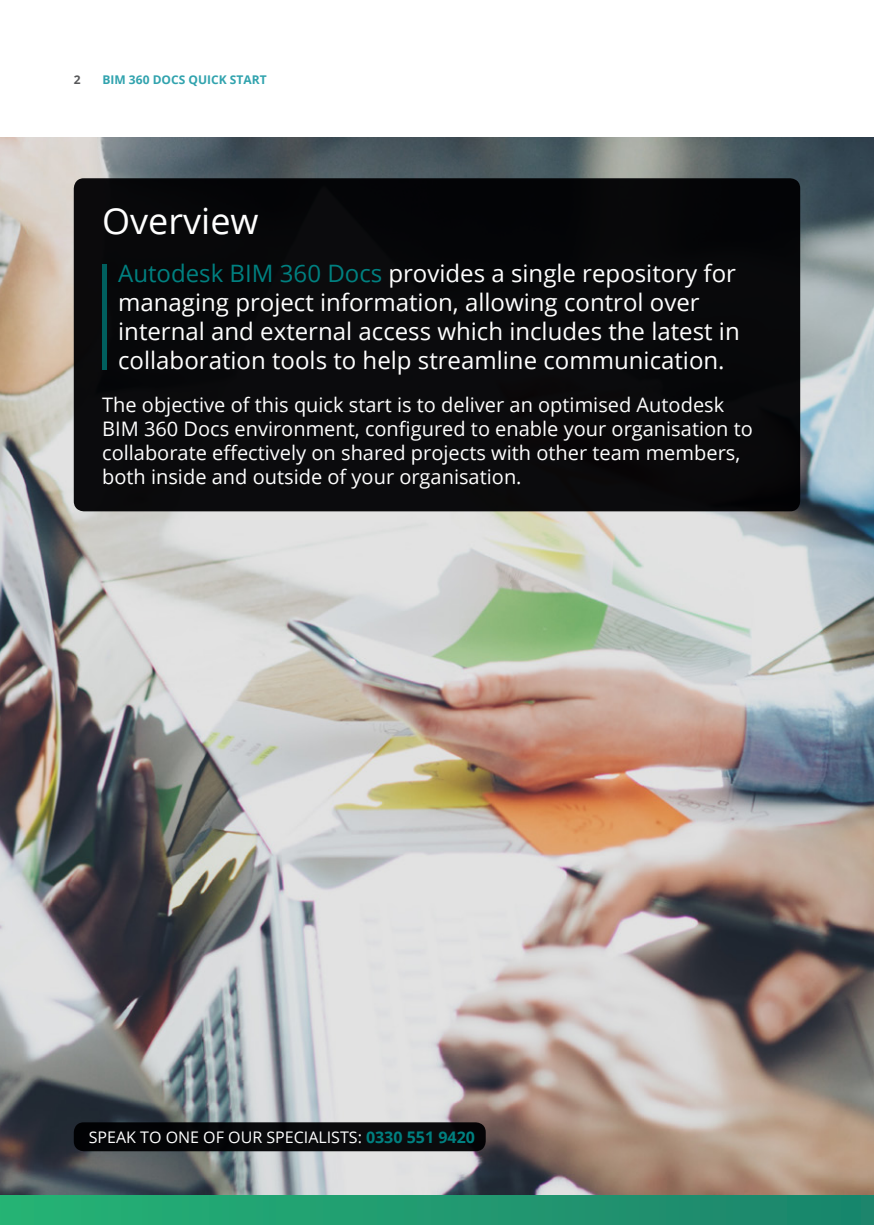
<style>
.page{position:relative;width:874px;height:1225px;background:#fff}
.page>*{position:absolute;margin:0;border:0;box-sizing:border-box;transform-origin:0 0}
.t1{font:36px "Open Sans";color:#fff}
.t2{font:24px/28.8px "Open Sans";color:#fff}
.t3{font:20px/24px "Open Sans";color:#fff}
.t4{font:16px "Open Sans";color:#fff}
.t5{font:700 12px "Open Sans";color:#31a3ae}
.t6{font:700 12px "Open Sans";color:#57585a}
.s1{color:#008080}
.s2{font-weight:700;color:#008080}
</style>
<div class="page">
<img style="left:0;top:137px;width:873px;height:1058px">
<div style="left:74px;top:178px;width:725px;height:333px;background:#0a090b;border-radius:10px"></div>
<div style="left:0;top:1195px;width:873px;height:30px;background:linear-gradient(to right,#25b375,#1b836c)"></div>
<hr style="left:102px;top:264px;width:4px;height:105px;background:#005f5e">
<div style="left:74px;top:1122px;width:411px;height:29px;background:#08090b;border-radius:10px"></div>
<p class="t6" style="left:74px;top:71px;width:8px">2</p>
<p class="t5" style="left:102px;top:71px;width:165px">BIM 360 DOCS QUICK START</p>
<p class="t1" style="left:102px;top:196px;width:158px">Overview</p>
<p class="t2" style="left:118px;top:259px;width:622px"><span class="s1">Autodesk BIM 360 Docs</span> provides a single repository for managing project information, allowing control over internal and external access which includes the latest in collaboration tools to help streamline communication.</p>
<p class="t3" style="left:102px;top:392px;width:652px">The objective of this quick start is to deliver an optimised Autodesk BIM 360 Docs environment, configured to enable your organisation to collaborate effectively on shared projects with other team members, both inside and outside of your organisation.</p>
<p class="t4" style="left:89px;top:1126px;width:387px">SPEAK TO ONE OF OUR SPECIALISTS: <span class="s2">0330 551 9420</span></p>
</div>
